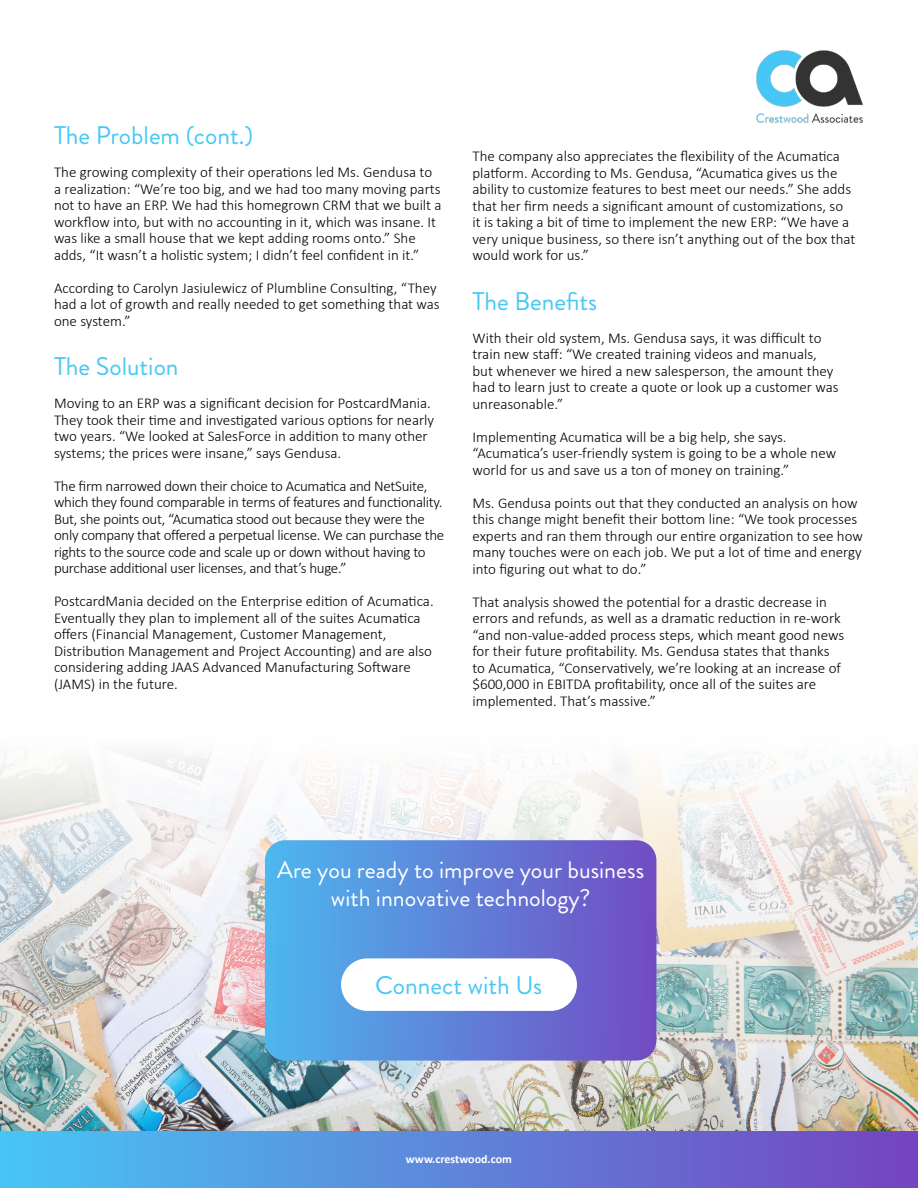
<style>
.page{position:relative;width:918px;height:1188px;background:#fff}
.page>*{position:absolute;margin:0;border:0;box-sizing:border-box;transform-origin:0 0}
.t1{font:25.5px "Brandon Grotesque";color:#47c8f5}
.t2{font:24px/28.8px "Brandon Grotesque";color:#fff;text-align:center}
.t3{font:300 15px/16.5px "Calibri";color:#000}
.t4{font:300 15px/16.5px "Calibri";letter-spacing:-.02em;color:#000}
.t5{font:700 12px "Calibri";color:#fff}
</style>
<div class="page">
<img style="left:0;top:755px;width:918px;height:377px">
<div style="left:0;top:1132px;width:918px;height:56px;background:linear-gradient(to right,#48c5f4,#7543bf)"></div>
<img style="left:756px;top:50px;width:107px;height:73px">
<svg style="left:265px;top:840px;width:391px;height:221px;background:#6081d8"></svg>
<div style="left:341px;top:958px;width:236px;height:53px;background:#fff;border-radius:26px"></div>
<h1 class="t1" style="left:54px;top:118px;width:201px">The Problem (cont.)</h1>
<p class="t3" style="left:54px;top:164px;width:389px">The growing complexity of their operations led Ms. Gendusa to a realization: “We’re too big, and we had too many moving parts not to have an ERP. We had this homegrown CRM that we built a workflow into, but with no accounting in it, which was insane. It was like a small house that we kept adding rooms onto.” She adds, “It wasn’t a holistic system; I didn’t feel confident in it.”</p>
<p class="t3" style="left:54px;top:279px;width:387px">According to Carolyn Jasiulewicz of Plumbline Consulting, “They had a lot of growth and really needed to get something that was one system.”</p>
<h1 class="t1" style="left:54px;top:349px;width:126px">The Solution</h1>
<p class="t3" style="left:54px;top:395px;width:382px">Moving to an ERP was a significant decision for PostcardMania.<br>They took their time and investigated various options for nearly two years. “We looked at SalesForce in addition to many other systems; the prices were insane,” says Gendusa.</p>
<p class="t4" style="left:54px;top:477px;width:392px">The firm narrowed down their choice to Acumatica and NetSuite, which they found comparable in terms of features and functionality.<br>But, she points out, “Acumatica stood out because they were the only company that offered a perpetual license. We can purchase the rights to the source code and scale up or down without having to purchase additional user licenses, and that’s huge.”</p>
<p class="t3" style="left:54px;top:593px;width:381px">PostcardMania decided on the Enterprise edition of Acumatica.<br>Eventually they plan to implement all of the suites Acumatica offers (Financial Management, Customer Management, Distribution Management and Project Accounting) and are also considering adding JAAS Advanced Manufacturing Software (JAMS) in the future.</p>
<p class="t3" style="left:472px;top:148px;width:384px">The company also appreciates the flexibility of the Acumatica platform. According to Ms. Gendusa, “Acumatica gives us the ability to customize features to best meet our needs.” She adds that her firm needs a significant amount of customizations, so<br>it is taking a bit of time to implement the new ERP: “We have a very unique business, so there isn’t anything out of the box that would work for us.”</p>
<h1 class="t1" style="left:472px;top:284px;width:126px">The Benefits</h1>
<p class="t3" style="left:472px;top:329px;width:368px">With their old system, Ms. Gendusa says, it was difficult to train new staff: “We created training videos and manuals, but whenever we hired a new salesperson, the amount they had to learn just to create a quote or look up a customer was unreasonable.”</p>
<p class="t3" style="left:472px;top:428px;width:365px">Implementing Acumatica will be a big help, she says. “Acumatica’s user-friendly system is going to be a whole new world for us and save us a ton of money on training.”</p>
<p class="t3" style="left:472px;top:494px;width:392px">Ms. Gendusa points out that they conducted an analysis on how this change might benefit their bottom line: “We took processes experts and ran them through our entire organization to see how many touches were on each job. We put a lot of time and energy into figuring out what to do.”</p>
<p class="t3" style="left:472px;top:593px;width:373px">That analysis showed the potential for a drastic decrease in errors and refunds, as well as a dramatic reduction in re-work “and non-value-added process steps, which meant good news for their future profitability. Ms. Gendusa states that thanks to Acumatica, “Conservatively, we’re looking at an increase of $600,000 in EBITDA profitability, once all of the suites are implemented. That’s massive.”</p>
<h2 class="t2" style="left:277px;top:855px;width:369px">Are you ready to improve your business with innovative technology?</h2>
<h1 class="t1" style="left:375px;top:967px;width:169px">Connect with Us</h1>
<p class="t5" style="left:406px;top:1150px;width:108px">www.crestwood.com</p>
</div>
